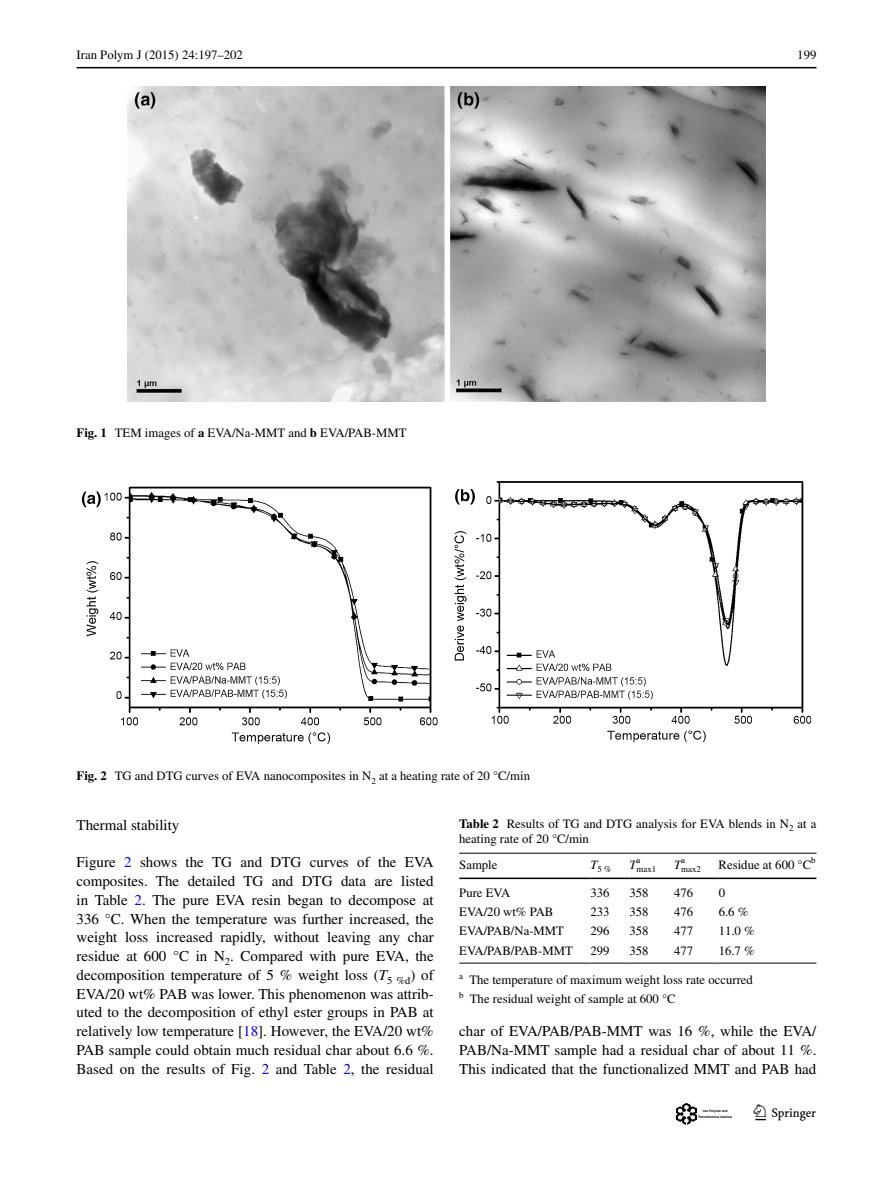
<style>
.page{position:relative;width:893px;height:1187px;background:#fff}
.page>*{position:absolute;margin:0;border:0;box-sizing:border-box;transform-origin:0 0}
.t1{font:22.5px "Springnew";color:#000}
.t2{font:15px/18.8px "Times";color:#000;text-align:justify}
.t3{font:12.75px/15px "Times";color:#000}
.t4{font:italic 12.75px "Times";color:#000}
.t5{font:8.85px "Times";color:#000}
.t6{font:700 3.3px "Helvetica";color:#000;scale:.94 1}
.s1{font-weight:700}
.s2{color:#00f}
.s3{font-style:italic}
</style>
<div class="page">
<hr style="left:77px;top:67px;width:739px;height:1px;background:#000">
<img style="left:676px;top:1103px;width:21px;height:21px">
<img style="left:127px;top:87px;width:638px;height:314px">
<img style="left:82px;top:481px;width:729px;height:263px">
<hr style="left:459px;top:852px;width:131px;height:1px;background:#000">
<hr style="left:459px;top:877px;width:131px;height:2px;background:#000">
<hr style="left:590px;top:852px;width:39px;height:1px;background:#000">
<hr style="left:590px;top:877px;width:39px;height:2px;background:#000">
<hr style="left:629px;top:852px;width:45px;height:1px;background:#000">
<hr style="left:629px;top:877px;width:45px;height:2px;background:#000">
<hr style="left:674px;top:852px;width:45px;height:1px;background:#000">
<hr style="left:674px;top:877px;width:45px;height:2px;background:#000">
<hr style="left:719px;top:852px;width:97px;height:1px;background:#000">
<hr style="left:719px;top:877px;width:97px;height:2px;background:#000">
<hr style="left:459px;top:962px;width:131px;height:1px;background:#000">
<hr style="left:590px;top:962px;width:39px;height:1px;background:#000">
<hr style="left:629px;top:962px;width:45px;height:1px;background:#000">
<hr style="left:674px;top:962px;width:45px;height:1px;background:#000">
<hr style="left:719px;top:962px;width:97px;height:1px;background:#000">
<p class="t3" style="left:77px;top:48px;width:168px">Iran Polym J (2015) 24:197–202</p>
<p class="t3" style="left:797px;top:48px;width:21px">199</p>
<p class="t3" style="left:77px;top:425px;width:332px"><span class="s1">Fig. 1</span> TEM images of <span class="s1">a</span> EVA/Na-MMT and <span class="s1">b</span> EVA/PAB-MMT</p>
<p class="t3" style="left:77px;top:768px;width:455px"><span class="s1">Fig. 2</span> TG and DTG curves of EVA nanocomposites in N<sub>2</sub> at a heating rate of 20 °C/min</p>
<p class="t3" style="left:459px;top:816px;width:359px"><span class="s1">Table 2</span> Results of TG and DTG analysis for EVA blends in N<sub>2</sub> at a heating rate of 20 °C/min</p>
<p class="t2" style="left:77px;top:815px;width:104px">Thermal stability</p>
<p class="t2" style="left:77px;top:852px;width:359px">Figure <span class="s2">2</span> shows the TG and DTG curves of the EVA composites. The detailed TG and DTG data are listed in Table <span class="s2">2</span>. The pure EVA resin began to decompose at 336 °C. When the temperature was further increased, the weight loss increased rapidly, without leaving any char residue at 600 °C in N<sub>2</sub>. Compared with pure EVA, the decomposition temperature of 5 % weight loss (<span class="s3">T</span><sub>5</sub> <sub>%d</sub>) of EVA/20 wt% PAB was lower. This phenomenon was attrib&shy;uted to the decomposition of ethyl ester groups in PAB at relatively low temperature [<span class="s2">18</span>]. However, the EVA/20 wt% PAB sample could obtain much residual char about 6.6 %.<br>Based on the results of Fig. <span class="s2">2</span> and Table <span class="s2">2</span>, the residual</p>
<p class="t3" style="left:719px;top:856px;width:99px">Residue at 600 °C<sup>b</sup></p>
<p class="t3" style="left:459px;top:856px;width:40px">Sample</p>
<p class="t5" style="left:590px;top:863px;width:23px"><sup>T</sup>5 %</p>
<p class="t4" style="left:629px;top:857px;width:13px">T<sup>a</sup></p>
<p class="t4" style="left:674px;top:857px;width:13px">T<sup>a</sup></p>
<p class="t5" style="left:681px;top:863px;width:21px">max2</p>
<p class="t5" style="left:636px;top:863px;width:21px">max1</p>
<p class="t3" style="left:459px;top:885px;width:53px">Pure EVA</p>
<p class="t3" style="left:590px;top:885px;width:21px">336</p>
<p class="t3" style="left:629px;top:885px;width:21px">358</p>
<p class="t3" style="left:674px;top:885px;width:21px">476</p>
<p class="t3" style="left:719px;top:885px;width:8px">0</p>
<p class="t3" style="left:459px;top:904px;width:96px">EVA/20 wt% PAB</p>
<p class="t3" style="left:590px;top:904px;width:21px">233</p>
<p class="t3" style="left:629px;top:904px;width:21px">358</p>
<p class="t3" style="left:674px;top:904px;width:21px">476</p>
<p class="t3" style="left:719px;top:904px;width:31px">6.6 %</p>
<p class="t3" style="left:459px;top:923px;width:106px">EVA/PAB/Na-MMT</p>
<p class="t3" style="left:590px;top:923px;width:21px">296</p>
<p class="t3" style="left:629px;top:923px;width:21px">358</p>
<p class="t3" style="left:674px;top:923px;width:21px">477</p>
<p class="t3" style="left:719px;top:923px;width:38px">11.0 %</p>
<p class="t3" style="left:459px;top:942px;width:115px">EVA/PAB/PAB-MMT</p>
<p class="t3" style="left:590px;top:942px;width:21px">299</p>
<p class="t3" style="left:629px;top:942px;width:21px">358</p>
<p class="t3" style="left:674px;top:942px;width:21px">477</p>
<p class="t3" style="left:719px;top:942px;width:38px">16.7 %</p>
<p class="t3" style="left:459px;top:969px;width:295px;line-height:19.2px"><sup>a</sup> The temperature of maximum weight loss rate occurred <sup>b</sup> The residual weight of sample at 600 °C</p>
<p class="t2" style="left:459px;top:1021px;width:359px">char of EVA/PAB/PAB-MMT was 16 %, while the EVA/ PAB/Na-MMT sample had a residual char of about 11 %.<br>This indicated that the functionalized MMT and PAB had</p>
<p class="t6" style="left:703px;top:1108px;width:28px">Iran Polymer and</p>
<h1 class="t1" style="left:755px;top:1104px;width:62px">1 3</h1>
<p class="t6" style="left:698px;top:1114px;width:37px">Petrochemical Institute</p>
</div>
